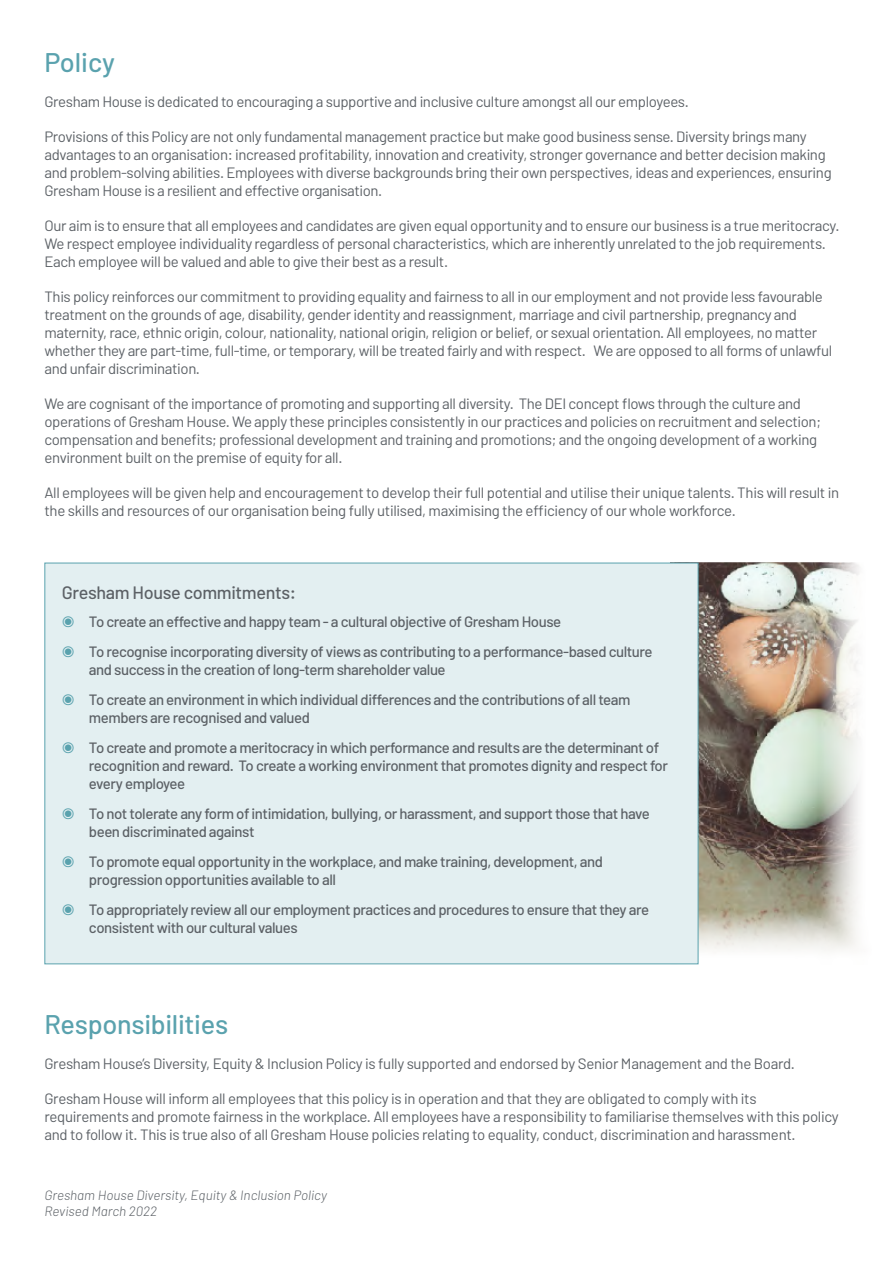
<style>
.page{position:relative;width:893px;height:1263px;background:#fff}
.page>*{position:absolute;margin:0;border:0;box-sizing:border-box;transform-origin:0 0}
.t1{font:500 27px "Barlow";letter-spacing:-.01em;color:#5aa2ae}
.t2{font:500 18px "Barlow";letter-spacing:-.02em;color:#5c6166}
.t3{font:15px/18px "Barlow";letter-spacing:-.025em;color:#5c6166}
.t4{font:500 15px/18px "Barlow";letter-spacing:-.03em;color:#5c6166}
.t5{font:italic 300 13.5px/16.2px "Barlow";color:#5c6166}
.s1{color:#5aa2ae}
</style>
<div class="page">
<img style="left:698px;top:563px;width:161px;height:401px">
<div style="left:44px;top:563px;width:654px;height:401px;background:#e3eff1;border:1px solid #5aa2ae"></div>
<h1 class="t1" style="left:44px;top:46px;width:72px">Policy</h1>
<p class="t3" style="left:44px;top:92px;width:646px">Gresham House is dedicated to encouraging a supportive and inclusive culture amongst all our employees.</p>
<p class="t3" style="left:44px;top:127px;width:789px">Provisions of this Policy are not only fundamental management practice but make good business sense. Diversity brings many advantages to an organisation: increased profitability, innovation and creativity, stronger governance and better decision making and problem-solving abilities. Employees with diverse backgrounds bring their own perspectives, ideas and experiences, ensuring Gresham House is a resilient and effective organisation.</p>
<p class="t3" style="left:44px;top:216px;width:797px">Our aim is to ensure that all employees and candidates are given equal opportunity and to ensure our business is a true meritocracy.<br>We respect employee individuality regardless of personal characteristics, which are inherently unrelated to the job requirements.<br>Each employee will be valued and able to give their best as a result.</p>
<p class="t3" style="left:44px;top:287px;width:789px">This policy reinforces our commitment to providing equality and fairness to all in our employment and not provide less favourable treatment on the grounds of age, disability, gender identity and reassignment, marriage and civil partnership, pregnancy and maternity, race, ethnic origin, colour, nationality, national origin, religion or belief, or sexual orientation. All employees, no matter whether they are part-time, full-time, or temporary, will be treated fairly and with respect. We are opposed to all forms of unlawful and unfair discrimination.</p>
<p class="t3" style="left:44px;top:394px;width:778px">We are cognisant of the importance of promoting and supporting all diversity. The DEI concept flows through the culture and operations of Gresham House. We apply these principles consistently in our practices and policies on recruitment and selection; compensation and benefits; professional development and training and promotions; and the ongoing development of a working environment built on the premise of equity for all.</p>
<p class="t3" style="left:44px;top:483px;width:796px">All employees will be given help and encouragement to develop their full potential and utilise their unique talents. This will result in the skills and resources of our organisation being fully utilised, maximising the efficiency of our whole workforce.</p>
<p class="t2" style="left:62px;top:581px;width:236px">Gresham House commitments:</p>
<p class="t4" style="left:62px;top:606px;width:592px;line-height:30px"><span class="s1">◉</span> To create an effective and happy team - a cultural objective of Gresham House<br><span class="s1">◉</span> To recognise incorporating diversity of views as contributing to a performance-based culture</p>
<p class="t4" style="left:62px;top:654px;width:570px;line-height:30px;text-indent:27px">and success in the creation of long-term shareholder value<br><span class="s1">◉</span> To create an environment in which individual differences and the contributions of all team</p>
<p class="t4" style="left:62px;top:702px;width:599px;line-height:30px;text-indent:27px">members are recognised and valued<br><span class="s1">◉</span> To create and promote a meritocracy in which performance and results are the determinant of</p>
<p class="t4" style="left:89px;top:756px;width:581px">recognition and reward. To create a working environment that promotes dignity and respect for every employee</p>
<p class="t4" style="left:89px;top:804px;width:562px;text-indent:-27px"><span class="s1">◉</span> To not tolerate any form of intimidation, bullying, or harassment, and support those that have been discriminated against</p>
<p class="t4" style="left:89px;top:852px;width:516px;text-indent:-27px"><span class="s1">◉</span> To promote equal opportunity in the workplace, and make training, development, and progression opportunities available to all</p>
<p class="t4" style="left:89px;top:900px;width:562px;text-indent:-27px"><span class="s1">◉</span> To appropriately review all our employment practices and procedures to ensure that they are consistent with our cultural values</p>
<h1 class="t1" style="left:44px;top:1007px;width:185px">Responsibilities</h1>
<p class="t3" style="left:44px;top:1054px;width:752px">Gresham House’s Diversity, Equity &amp; Inclusion Policy is fully supported and endorsed by Senior Management and the Board.</p>
<p class="t3" style="left:44px;top:1089px;width:796px">Gresham House will inform all employees that this policy is in operation and that they are obligated to comply with its requirements and promote fairness in the workplace. All employees have a responsibility to familiarise themselves with this policy and to follow it. This is true also of all Gresham House policies relating to equality, conduct, discrimination and harassment.</p>
<p class="t5" style="left:44px;top:1187px;width:284px">Gresham House Diversity, Equity &amp; Inclusion Policy<br>Revised March 2022</p>
</div>
